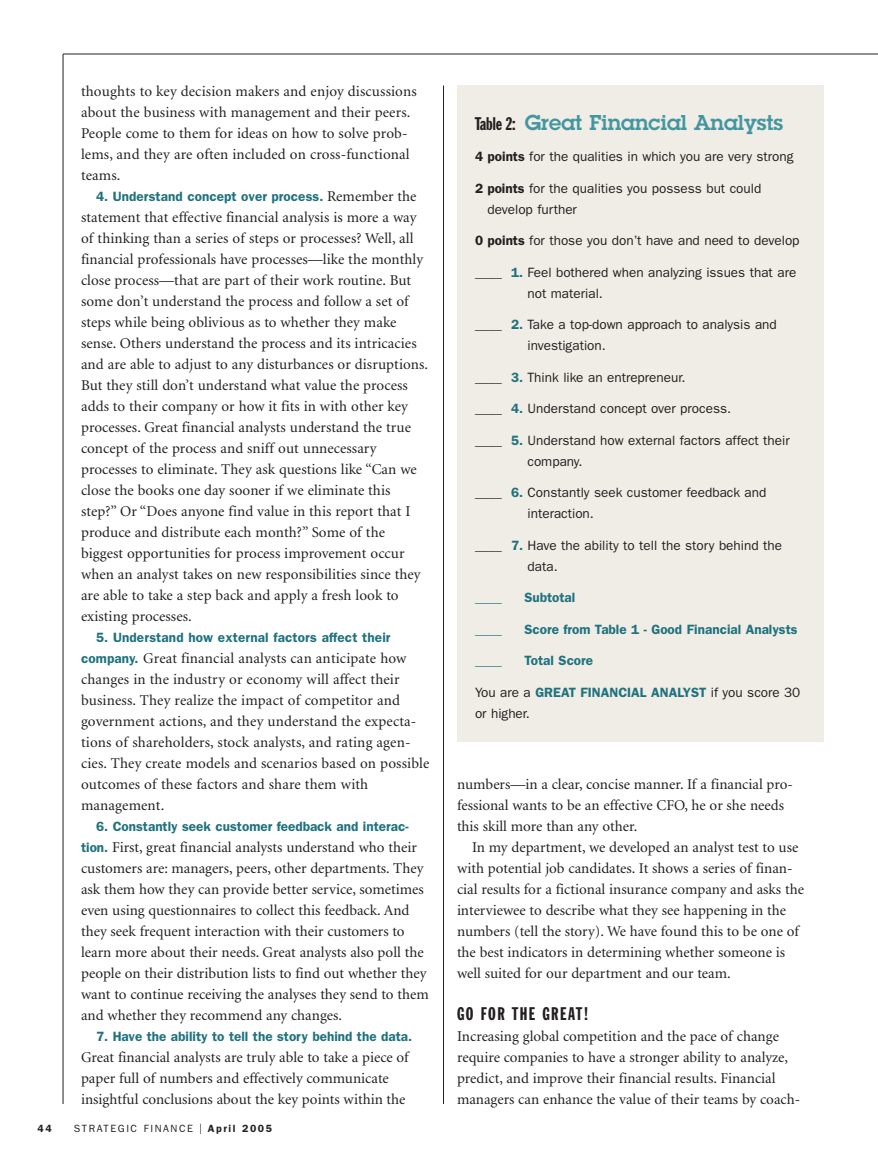
<style>
.page{position:relative;width:878px;height:1161px;background:#fff}
.page>*{position:absolute;margin:0;border:0;box-sizing:border-box;transform-origin:0 0}
.t1{font:600 21px "Lubalin Graph";color:#43969f}
.t2{font:18px "Franklin Gothic Extra Cond";letter-spacing:.09em;color:#231f20}
.t3{font:15px/21px "Minion";color:#231f20}
.t4{font:13.5px/21px "Franklin Gothic";color:#231f20}
.t5{font:600 13.5px "Franklin Gothic";color:#1f727e}
.t6{font:10.5px "Franklin Gothic";letter-spacing:.15em;color:#231f20}
.t7{font:600 10.5px "Franklin Gothic";color:#231f20}
.s1{font-family:"Minion";font-weight:400;font-size:15px;color:#231f20}
.s2{font-family:"Franklin Gothic";font-weight:600;font-size:13.5px;color:#1f727e}
.s3{font-size:15px}
.s4{font-weight:600}
.s5{font-family:"Franklin Gothic Extra Cond";font-weight:400;font-size:18px;color:#231f20}
.s6{font-weight:600;color:#1f727e}
</style>
<div class="page">
<hr style="left:63px;top:54px;width:815px;height:1px;background:#231f20">
<hr style="left:63px;top:54px;width:1px;height:1050px;background:#231f20">
<hr style="left:443px;top:86px;width:1px;height:1018px;background:#231f20">
<div style="left:457px;top:86px;width:367px;height:656px;background:#f0ede6"></div>
<p class="t3" style="left:81px;top:82px;width:337px">thoughts to key decision makers and enjoy discussions about the business with management and their peers.<br>People come to them for ideas on how to solve prob&shy;lems, and they are often included on cross-functional teams.</p>
<p class="t5" style="left:96px;top:192px;width:322px">4. Understand concept over process. <span class="s1">Remember the</span></p>
<p class="t3" style="left:81px;top:208px;width:348px">statement that effective financial analysis is more a way of thinking than a series of steps or processes? Well, all financial professionals have processes—like the monthly close process—that are part of their work routine. But some don’t understand the process and follow a set of steps while being oblivious as to whether they make sense. Others understand the process and its intricacies and are able to adjust to any disturbances or disruptions.<br>But they still don’t understand what value the process adds to their company or how it fits in with other key processes. Great financial analysts understand the true concept of the process and sniff out unnecessary processes to eliminate. They ask questions like “Can we close the books one day sooner if we eliminate this step?” Or “Does anyone find value in this report that I produce and distribute each month?” Some of the biggest opportunities for process improvement occur when an analyst takes on new responsibilities since they are able to take a step back and apply a fresh look to existing processes.</p>
<p class="t5" style="left:96px;top:633px;width:296px">5. Understand how external factors affect their</p>
<p class="t3" style="left:81px;top:649px;width:350px"><span class="s2">company.</span> Great financial analysts can anticipate how changes in the industry or economy will affect their business. They realize the impact of competitor and government actions, and they understand the expecta&shy;tions of shareholders, stock analysts, and rating agen&shy;cies. They create models and scenarios based on possible outcomes of these factors and share them with management.</p>
<p class="t5" style="left:96px;top:822px;width:314px">6. Constantly seek customer feedback and interac-</p>
<p class="t3" style="left:81px;top:838px;width:349px"><span class="s2">tion.</span> First, great financial analysts understand who their customers are: managers, peers, other departments. They ask them how they can provide better service, sometimes even using questionnaires to collect this feedback. And they seek frequent interaction with their customers to learn more about their needs. Great analysts also poll the people on their distribution lists to find out whether they want to continue receiving the analyses they send to them and whether they recommend any changes.</p>
<p class="t5" style="left:96px;top:1032px;width:317px">7. Have the ability to tell the story behind the data.</p>
<p class="t3" style="left:81px;top:1048px;width:329px">Great financial analysts are truly able to take a piece of paper full of numbers and effectively communicate insightful conclusions about the key points within the</p>
<p class="t7" style="left:38px;top:1125px;width:16px">44</p>
<p class="t6" style="left:74px;top:1125px;width:200px">STRATEGIC FINANCE <span class="s3">I</span> <span class="s4">April 2005</span></p>
<h1 class="t1" style="left:475px;top:110px;width:310px"><span class="s5">Table 2:</span> Great Financial Analysts</h1>
<p class="t4" style="left:475px;top:147px;width:320px"><span class="s4">4 points</span> for the qualities in which you are very strong</p>
<p class="t4" style="left:487px;top:179px;width:275px;text-indent:-12px"><span class="s4">2 points</span> for the qualities you possess but could develop further</p>
<p class="t4" style="left:475px;top:231px;width:326px"><span class="s4">0 points</span> for those you don’t have and need to develop</p>
<p class="t4" style="left:527px;top:263px;width:270px;text-indent:-53px">____ <span class="s6">1.</span> Feel bothered when analyzing issues that are not material.</p>
<p class="t4" style="left:527px;top:315px;width:251px;text-indent:-52px">____ <span class="s6">2.</span> Take a top-down approach to analysis and investigation.</p>
<p class="t4" style="left:475px;top:368px;width:212px">____ <span class="s6">3.</span> Think like an entrepreneur.</p>
<p class="t4" style="left:475px;top:399px;width:257px">____ <span class="s6">4.</span> Understand concept over process.</p>
<p class="t4" style="left:527px;top:431px;width:264px;text-indent:-52px">____ <span class="s6">5.</span> Understand how external factors affect their company.</p>
<p class="t4" style="left:527px;top:483px;width:240px;text-indent:-52px">____ <span class="s6">6.</span> Constantly seek customer feedback and interaction.</p>
<p class="t4" style="left:527px;top:536px;width:256px;text-indent:-52px">____ <span class="s6">7.</span> Have the ability to tell the story behind the data.</p>
<p class="t5" style="left:475px;top:593px;width:28px">____</p>
<p class="t5" style="left:524px;top:593px;width:53px">Subtotal</p>
<p class="t5" style="left:475px;top:625px;width:28px">____</p>
<p class="t5" style="left:524px;top:625px;width:275px">Score from Table 1 - Good Financial Analysts</p>
<p class="t5" style="left:475px;top:656px;width:28px">____</p>
<p class="t5" style="left:524px;top:656px;width:70px">Total Score</p>
<p class="t4" style="left:475px;top:683px;width:327px">You are a <span class="s6">GREAT FINANCIAL ANALYST</span> if you score 30 or higher.</p>
<p class="t3" style="left:457px;top:775px;width:337px">numbers—in a clear, concise manner. If a financial pro&shy;fessional wants to be an effective CFO, he or she needs this skill more than any other.</p>
<p class="t3" style="left:457px;top:838px;width:348px;text-indent:15px">In my department, we developed an analyst test to use with potential job candidates. It shows a series of finan&shy;cial results for a fictional insurance company and asks the interviewee to describe what they see happening in the numbers (tell the story). We have found this to be one of the best indicators in determining whether someone is well suited for our department and our team.</p>
<p class="t2" style="left:457px;top:1007px;width:133px">GO FOR THE GREAT!</p>
<p class="t3" style="left:457px;top:1027px;width:345px">Increasing global competition and the pace of change require companies to have a stronger ability to analyze, predict, and improve their financial results. Financial managers can enhance the value of their teams by coach-</p>
</div>
